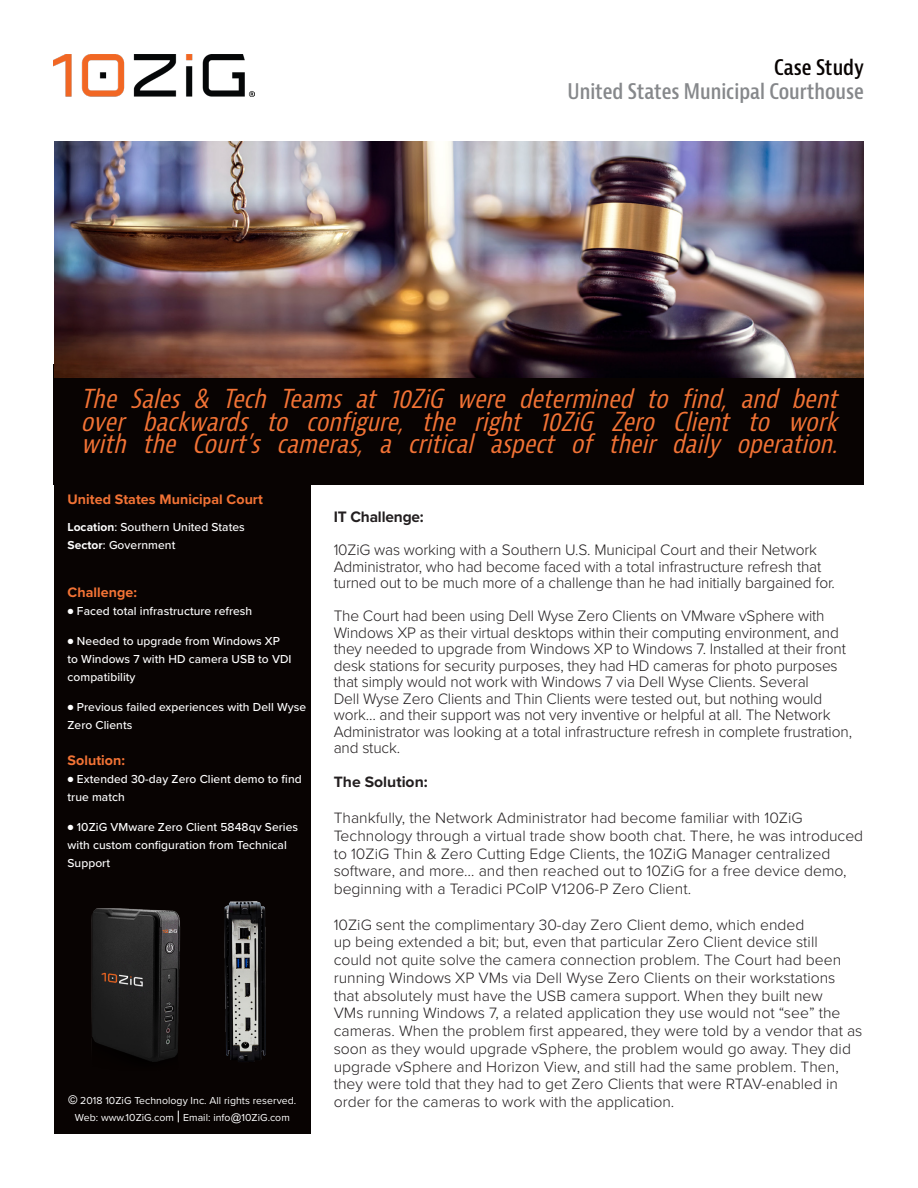
<style>
.page{position:relative;width:918px;height:1188px;background:#fff}
.page>*{position:absolute;margin:0;border:0;box-sizing:border-box;transform-origin:0 0}
.t1{font:italic condensed 25.5px/22.5px "Bernina Sans";color:#f37335;text-align:justify}
.t2{font:600 condensed 21px "Bernina Sans";color:#86888b}
.t3{font:600 condensed 21px "Bernina Sans";color:#080302}
.t4{font:300 15.75px/16.5px "Proxima Nova";letter-spacing:-.01em;color:#231f20}
.t5{font:700 15.75px "Proxima Nova";letter-spacing:-.01em;color:#231f20}
.t6{font:300 15.6px/17.7px "Proxima Nova";color:#231f20}
.t7{font:700 15.6px "Proxima Nova";color:#231f20}
.t8{font:700 14.25px "Proxima Nova";letter-spacing:.005em;color:#f37335}
.t9{font:500 12px/18px "Proxima Nova";letter-spacing:.005em;color:#fff}
.t10{font:12px "Arial";color:#fff}
.t11{font:10.5px "Proxima Nova";letter-spacing:.005em;color:#fff}
.s1{font-weight:700}
.s2{font-size:9px}
.s3{font-weight:500;font-size:16.5px}
.s4{font-family:"Arial"}
</style>
<div class="page">
<img style="left:54px;top:54px;width:201px;height:43px">
<div style="left:54px;top:364px;width:810px;height:120px;background:#080302"></div>
<div style="left:54px;top:475px;width:256px;height:659px;background:#080302"></div>
<img style="left:91px;top:908px;width:90px;height:154px">
<img style="left:54px;top:142px;width:809px;height:236px">
<img style="left:224px;top:901px;width:42px;height:161px">
<p class="t3" style="left:774px;top:55px;width:91px">Case Study</p>
<p class="t2" style="left:568px;top:79px;width:298px">United States Municipal Courthouse</p>
<p class="t1" style="left:81px;top:388px;width:765px">The Sales &amp; Tech Teams at 10ZiG were determined to find, and bent over backwards to configure, the right 10ZiG Zero Client to work with the Court’s cameras, a critical aspect of their daily operation.</p>
<p class="t8" style="left:68px;top:489px;width:197px">United States Municipal Court</p>
<p class="t9" style="left:68px;top:518px;width:179px"><span class="s1">Location</span>: Southern United States</p>
<p class="t9" style="left:68px;top:536px;width:109px"><span class="s1">Sector</span>: Government</p>
<p class="t8" style="left:68px;top:582px;width:71px">Challenge:</p>
<p class="t9" style="left:68px;top:602px;width:186px"><span class="s2">●</span> Faced total infrastructure refresh</p>
<p class="t9" style="left:68px;top:632px;width:226px"><span class="s2">●</span> Needed to upgrade from Windows XP to Windows 7 with HD camera USB to VDI compatibility</p>
<p class="t9" style="left:68px;top:698px;width:240px"><span class="s2">●</span> Previous failed experiences with Dell Wyse<br>Zero Clients</p>
<p class="t8" style="left:68px;top:750px;width:59px">Solution:</p>
<p class="t9" style="left:68px;top:770px;width:236px"><span class="s2">●</span> Extended 30-day Zero Client demo to find true match</p>
<p class="t9" style="left:68px;top:818px;width:232px"><span class="s2">●</span> 10ZiG VMware Zero Client 5848qv Series with custom configuration from Technical<br>Support</p>
<p class="t5" style="left:334px;top:505px;width:92px">IT Challenge:</p>
<p class="t4" style="left:334px;top:541px;width:503px">10ZiG was working with a Southern U.S. Municipal Court and their Network<br>Administrator, who had become faced with a total infrastructure refresh that turned out to be much more of a challenge than he had initially bargained for.</p>
<p class="t4" style="left:334px;top:607px;width:520px">The Court had been using Dell Wyse Zero Clients on VMware vSphere with Windows XP as their virtual desktops within their computing environment, and they needed to upgrade from Windows XP to Windows 7. Installed at their front desk stations for security purposes, they had HD cameras for photo purposes that simply would not work with Windows 7 via Dell Wyse Clients. Several<br>Dell Wyse Zero Clients and Thin Clients were tested out, but nothing would work… and their support was not very inventive or helpful at all. The Network Administrator was looking at a total infrastructure refresh in complete frustration, and stuck.</p>
<p class="t7" style="left:334px;top:771px;width:96px">The Solution:</p>
<p class="t6" style="left:334px;top:808px;width:531px">Thankfully, the Network Administrator had become familiar with 10ZiG Technology through a virtual trade show booth chat. There, he was introduced to 10ZiG Thin &amp; Zero Cutting Edge Clients, the 10ZiG Manager centralized software, and more… and then reached out to 10ZiG for a free device demo, beginning with a Teradici PCoIP V1206-P Zero Client.</p>
<p class="t6" style="left:334px;top:915px;width:530px">10ZiG sent the complimentary 30-day Zero Client demo, which ended<br>up being extended a bit; but, even that particular Zero Client device still<br>could not quite solve the camera connection problem. The Court had been running Windows XP VMs via Dell Wyse Zero Clients on their workstations that absolutely must have the USB camera support. When they built new<br>VMs running Windows 7, a related application they use would not “see” the cameras. When the problem first appeared, they were told by a vendor that as soon as they would upgrade vSphere, the problem would go away. They did upgrade vSphere and Horizon View, and still had the same problem. Then, they were told that they had to get Zero Clients that were RTAV-enabled in</p>
<p class="t10" style="left:68px;top:1092px;width:10px">©</p>
<p class="t6" style="left:334px;top:1092px;width:342px">order for the cameras to work with the application.</p>
<p class="t11" style="left:80px;top:1093px;width:218px">2018 10ZiG Technology Inc. All rights reserved.</p>
<p class="t11" style="left:75px;top:1110px;width:216px">Web: www.10ZiG.com <span class="s3">|</span> Email: info<span class="s4">@</span>10ZiG.com</p>
</div>
